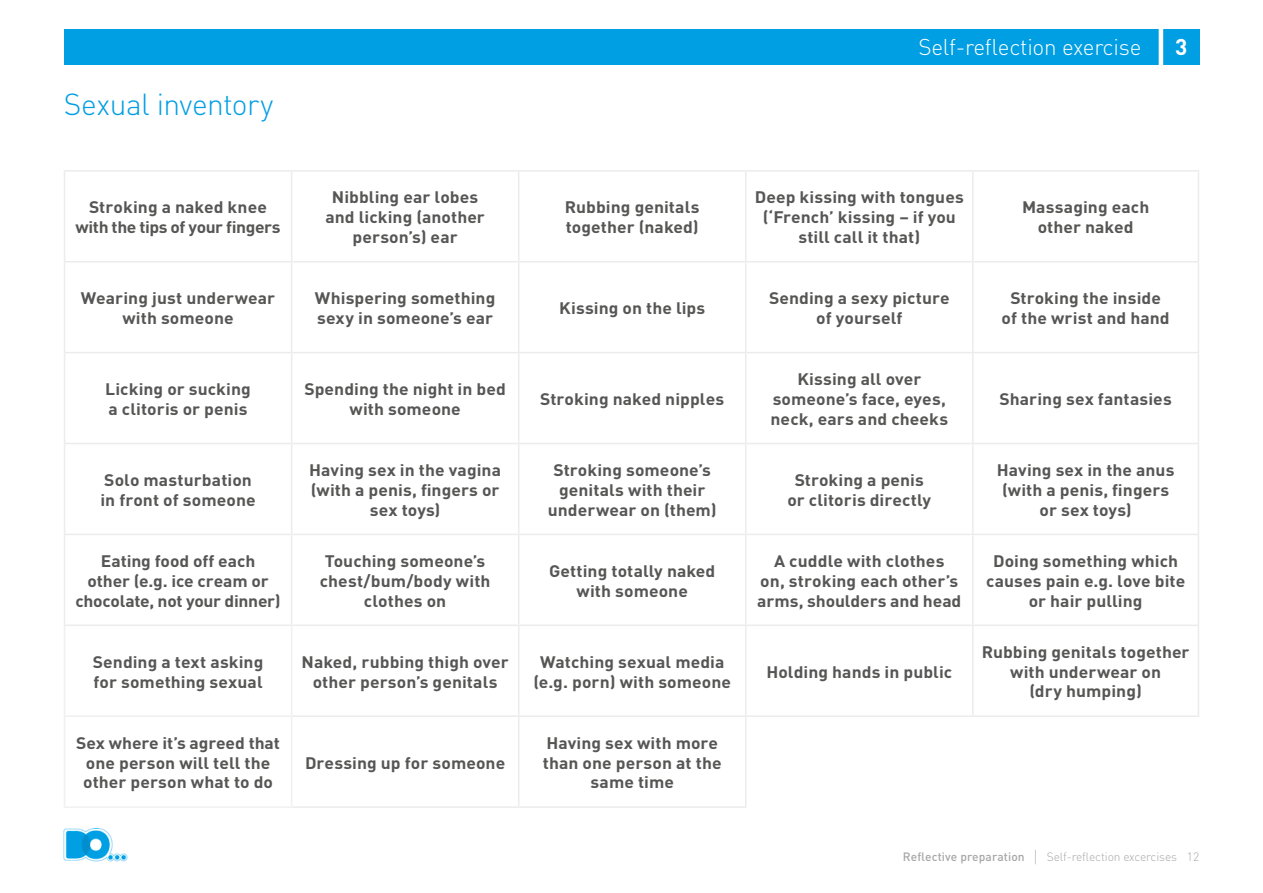
<style>
.page{position:relative;width:1263px;height:893px;background:#fff}
.page>*{position:absolute;margin:0;border:0;box-sizing:border-box;transform-origin:0 0}
.t1{font:300 30px "DIN";letter-spacing:-.02em;color:#009ee3}
.t2{font:300 22.5px "DIN";letter-spacing:-.01em;color:#fff}
.t3{font:700 22.5px "DIN";color:#fff}
.t4{font:700 16.5px/19.8px "DIN";letter-spacing:.005em;color:#565655;text-align:center;scale:1.06 1}
.t5{font:700 16.5px/19.8px "DIN";letter-spacing:-.015em;color:#565655;text-align:center;scale:1.06 1}
.t6{font:300 12px "DIN";letter-spacing:-.01em;color:#a7a7a8}
.s1{font-weight:500}
.s2{font-size:16.8px}
</style>
<div class="page">
<img style="left:63px;top:828px;width:65px;height:33px">
<div style="left:64px;top:29px;width:1135px;height:35px;background:#009ee3"></div>
<hr style="left:1159px;top:26px;width:4px;height:41px;background:#fff">
<hr style="left:64px;top:170px;width:228px;height:2px;background:#ececec">
<hr style="left:64px;top:172px;width:1px;height:89px;background:#ececec">
<hr style="left:292px;top:170px;width:227px;height:2px;background:#ececec">
<hr style="left:291px;top:172px;width:1px;height:89px;background:#ececec">
<hr style="left:519px;top:170px;width:227px;height:2px;background:#ececec">
<hr style="left:518px;top:172px;width:1px;height:89px;background:#ececec">
<hr style="left:746px;top:170px;width:227px;height:2px;background:#ececec">
<hr style="left:745px;top:172px;width:1px;height:89px;background:#ececec">
<hr style="left:973px;top:170px;width:226px;height:2px;background:#ececec">
<hr style="left:972px;top:172px;width:2px;height:89px;background:#ececec">
<hr style="left:1198px;top:172px;width:1px;height:89px;background:#ececec">
<hr style="left:64px;top:261px;width:228px;height:1px;background:#ececec">
<hr style="left:64px;top:262px;width:1px;height:90px;background:#ececec">
<hr style="left:292px;top:261px;width:227px;height:1px;background:#ececec">
<hr style="left:291px;top:262px;width:1px;height:90px;background:#ececec">
<hr style="left:519px;top:261px;width:227px;height:1px;background:#ececec">
<hr style="left:518px;top:262px;width:1px;height:90px;background:#ececec">
<hr style="left:746px;top:261px;width:227px;height:1px;background:#ececec">
<hr style="left:745px;top:262px;width:1px;height:90px;background:#ececec">
<hr style="left:973px;top:261px;width:226px;height:1px;background:#ececec">
<hr style="left:972px;top:262px;width:2px;height:90px;background:#ececec">
<hr style="left:1198px;top:262px;width:1px;height:90px;background:#ececec">
<hr style="left:64px;top:352px;width:228px;height:1px;background:#ececec">
<hr style="left:64px;top:353px;width:1px;height:90px;background:#ececec">
<hr style="left:292px;top:352px;width:227px;height:1px;background:#ececec">
<hr style="left:291px;top:353px;width:1px;height:90px;background:#ececec">
<hr style="left:519px;top:352px;width:227px;height:1px;background:#ececec">
<hr style="left:518px;top:353px;width:1px;height:90px;background:#ececec">
<hr style="left:746px;top:352px;width:227px;height:1px;background:#ececec">
<hr style="left:745px;top:353px;width:1px;height:90px;background:#ececec">
<hr style="left:973px;top:352px;width:226px;height:1px;background:#ececec">
<hr style="left:972px;top:353px;width:2px;height:90px;background:#ececec">
<hr style="left:1198px;top:353px;width:1px;height:90px;background:#ececec">
<hr style="left:64px;top:443px;width:228px;height:1px;background:#ececec">
<hr style="left:64px;top:444px;width:1px;height:90px;background:#ececec">
<hr style="left:292px;top:443px;width:227px;height:1px;background:#ececec">
<hr style="left:291px;top:444px;width:1px;height:90px;background:#ececec">
<hr style="left:519px;top:443px;width:227px;height:1px;background:#ececec">
<hr style="left:518px;top:444px;width:1px;height:90px;background:#ececec">
<hr style="left:746px;top:443px;width:227px;height:1px;background:#ececec">
<hr style="left:745px;top:444px;width:1px;height:90px;background:#ececec">
<hr style="left:973px;top:443px;width:226px;height:1px;background:#ececec">
<hr style="left:972px;top:444px;width:2px;height:90px;background:#ececec">
<hr style="left:1198px;top:444px;width:1px;height:90px;background:#ececec">
<hr style="left:64px;top:534px;width:228px;height:1px;background:#ececec">
<hr style="left:64px;top:535px;width:1px;height:90px;background:#ececec">
<hr style="left:292px;top:534px;width:227px;height:1px;background:#ececec">
<hr style="left:291px;top:535px;width:1px;height:90px;background:#ececec">
<hr style="left:519px;top:534px;width:227px;height:1px;background:#ececec">
<hr style="left:518px;top:535px;width:1px;height:90px;background:#ececec">
<hr style="left:746px;top:534px;width:227px;height:1px;background:#ececec">
<hr style="left:745px;top:535px;width:1px;height:90px;background:#ececec">
<hr style="left:973px;top:534px;width:226px;height:1px;background:#ececec">
<hr style="left:972px;top:535px;width:2px;height:90px;background:#ececec">
<hr style="left:1198px;top:535px;width:1px;height:90px;background:#ececec">
<hr style="left:64px;top:625px;width:228px;height:1px;background:#ececec">
<hr style="left:292px;top:625px;width:227px;height:1px;background:#ececec">
<hr style="left:519px;top:625px;width:227px;height:1px;background:#ececec">
<hr style="left:518px;top:626px;width:1px;height:89px;background:#ececec">
<hr style="left:746px;top:625px;width:227px;height:1px;background:#ececec">
<hr style="left:745px;top:626px;width:1px;height:89px;background:#ececec">
<hr style="left:973px;top:625px;width:226px;height:1px;background:#ececec">
<hr style="left:972px;top:626px;width:2px;height:89px;background:#ececec">
<hr style="left:1198px;top:626px;width:1px;height:89px;background:#ececec">
<hr style="left:292px;top:715px;width:227px;height:2px;background:#ececec">
<hr style="left:519px;top:715px;width:227px;height:2px;background:#ececec">
<hr style="left:518px;top:717px;width:1px;height:89px;background:#ececec">
<hr style="left:746px;top:715px;width:227px;height:2px;background:#ececec">
<hr style="left:745px;top:717px;width:1px;height:89px;background:#ececec">
<hr style="left:973px;top:715px;width:226px;height:2px;background:#ececec">
<hr style="left:292px;top:806px;width:227px;height:2px;background:#ececec">
<hr style="left:519px;top:806px;width:227px;height:2px;background:#ececec">
<hr style="left:64px;top:626px;width:1px;height:89px;background:#f0f0f0">
<hr style="left:291px;top:626px;width:1px;height:89px;background:#f0f0f0">
<hr style="left:64px;top:717px;width:1px;height:89px;background:#f0f0f0">
<hr style="left:64px;top:715px;width:228px;height:2px;background:#f0f0f0">
<hr style="left:64px;top:806px;width:228px;height:2px;background:#f0f0f0">
<hr style="left:291px;top:717px;width:1px;height:89px;background:#f0f0f0">
<h1 class="t1" style="left:64px;top:86px;width:211px">Sexual inventory</h1>
<h2 class="t2" style="left:918px;top:33px;width:224px">Self-reflection exercise</h2>
<h2 class="t3" style="left:1175px;top:32px;width:14px">3</h2>
<p class="t5" style="left:76px;top:197px;width:195px">Stroking a naked knee with the tips of your fingers</p>
<p class="t4" style="left:325px;top:187px;width:152px">Nibbling ear lobes and licking (another person’s) ear</p>
<p class="t4" style="left:565px;top:197px;width:129px;text-align:left">Rubbing genitals together (naked)</p>
<p class="t4" style="left:755px;top:187px;width:199px">Deep kissing with tongues (‘French’ kissing – if you still call it that)</p>
<p class="t4" style="left:1022px;top:197px;width:122px">Massaging each other naked</p>
<p class="t4" style="left:81px;top:288px;width:185px">Wearing just underwear with someone</p>
<p class="t4" style="left:315px;top:288px;width:172px;text-align:left">Whispering something sexy in someone’s ear</p>
<p class="t4" style="left:559px;top:297px;width:139px">Kissing on the lips</p>
<p class="t4" style="left:769px;top:288px;width:172px">Sending a sexy picture of yourself</p>
<p class="t4" style="left:1001px;top:288px;width:160px">Stroking the inside of the wrist and hand</p>
<p class="t4" style="left:105px;top:378px;width:139px;text-align:left">Licking or sucking a clitoris or penis</p>
<p class="t4" style="left:304px;top:378px;width:192px">Spending the night in bed with someone</p>
<p class="t4" style="left:540px;top:388px;width:175px">Stroking naked nipples</p>
<p class="t4" style="left:770px;top:369px;width:169px">Kissing all over someone’s face, eyes, neck, ears and cheeks</p>
<p class="t4" style="left:999px;top:388px;width:164px">Sharing sex fantasies</p>
<p class="t4" style="left:100px;top:469px;width:148px;text-align:left">Solo masturbation in front of someone</p>
<p class="t4" style="left:309px;top:459px;width:182px">Having sex in the vagina (with a penis, fingers or sex toys)</p>
<p class="t4" style="left:548px;top:459px;width:161px">Stroking someone’s genitals with their underwear on (them)</p>
<p class="t4" style="left:787px;top:469px;width:137px">Stroking a penis or clitoris directly</p>
<p class="t4" style="left:997px;top:459px;width:169px">Having sex in the anus (with a penis, fingers or sex toys)</p>
<p class="t4" style="left:76px;top:550px;width:195px">Eating food off each<br>other (e.g. ice cream or chocolate, not your dinner)</p>
<p class="t4" style="left:320px;top:550px;width:163px">Touching someone’s chest/bum/body with clothes on</p>
<p class="t4" style="left:549px;top:560px;width:158px">Getting totally naked with someone</p>
<p class="t4" style="left:757px;top:550px;width:194px">A cuddle with clothes<br>on, stroking each other’s arms, shoulders and head</p>
<p class="t4" style="left:986px;top:550px;width:189px">Doing something which causes pain e.g. love bite or hair pulling</p>
<p class="t4" style="left:93px;top:651px;width:163px;text-align:left">Sending a text asking for something sexual</p>
<p class="t4" style="left:302px;top:651px;width:197px">Naked, rubbing thigh over other person’s genitals</p>
<p class="t4" style="left:533px;top:651px;width:188px">Watching sexual media (e.g. porn) with someone</p>
<p class="t4" style="left:766px;top:661px;width:177px">Holding hands in public</p>
<p class="t4" style="left:76px;top:732px;width:194px">Sex where it’s agreed that one person will tell the other person what to do</p>
<p class="t4" style="left:305px;top:752px;width:190px">Dressing up for someone</p>
<p class="t4" style="left:543px;top:732px;width:170px">Having sex with more than one person at the same time</p>
<p class="t4" style="left:982px;top:641px;width:198px">Rubbing genitals together with underwear on<br>(dry humping)</p>
<p class="t6" style="left:903px;top:850px;width:276px"><span class="s1">Reflective preparation</span> <span class="s2">|</span> Self-reflection excercises</p>
<p class="t6" style="left:1187px;top:849px;width:14px">12</p>
</div>
